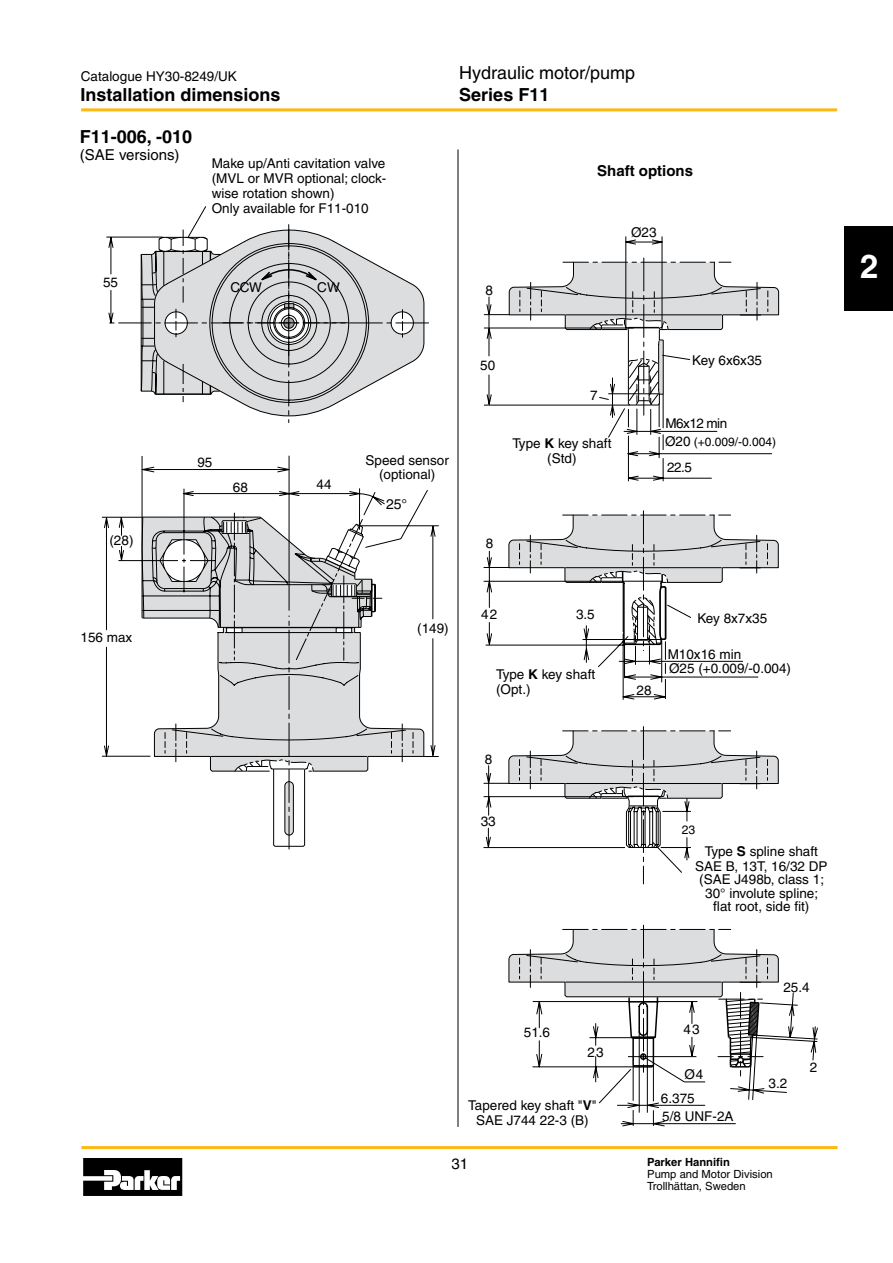
<style>
.page{position:relative;width:893px;height:1263px;background:#fff}
.page>*{position:absolute;margin:0;border:0;box-sizing:border-box;transform-origin:0 0}
.t1{font:700 33px "Helvetica";color:#fff}
.t2{font:700 18px "Helvetica";color:#000}
.t3{font:18px "Helvetica";color:#000}
.t4{font:15px "Helvetica";color:#000}
.t5{font:700 15px "Helvetica";color:#000}
.t6{font:14.1px "Helvetica";color:#000}
.t7{font:13.5px/15px "Helvetica";color:#000;text-align:center}
.t8{font:13.5px "Helvetica";letter-spacing:-.04em;color:#000}
.t9{font:12.15px "Helvetica";color:#000}
.t10{font:12px "Helvetica";color:#000}
.t11{font:11.25px/12px "Helvetica";color:#000}
.t12{font:700 11.25px "Helvetica";color:#000}
.s1{font-weight:700}
.s2{font-size:13.5px}
</style>
<div class="page">
<hr style="left:81px;top:108px;width:756px;height:3px;background:#fdb913">
<hr style="left:81px;top:1146px;width:756px;height:3px;background:#fdb913">
<svg style="left:83px;top:1158px;width:99px;height:38px"></svg>
<div style="left:845px;top:226px;width:48px;height:84px;background:#000"></div>
<svg style="left:508px;top:925px;width:310px;height:201px"></svg>
<svg style="left:118px;top:456px;width:321px;height:393px"></svg>
<svg style="left:188px;top:206px;width:270px;height:494px"></svg>
<svg style="left:483px;top:236px;width:296px;height:648px"></svg>
<svg style="left:106px;top:225px;width:323px;height:198px"></svg>
<hr style="left:458px;top:149px;width:1px;height:978px;background:#000">
<p class="t7" style="left:81px;top:69px;width:158px">Catalogue HY30-8249/UK</p>
<h2 class="t2" style="left:81px;top:84px;width:202px">Installation dimensions</h2>
<h2 class="t2" style="left:80px;top:126px;width:114px">F11-006, -010</h2>
<p class="t4" style="left:80px;top:146px;width:101px">(SAE versions)</p>
<p class="t7" style="left:212px;top:156px;width:176px;text-align:left">Make up/Anti cavitation valve (MVL or MVR optional; clock&shy;wise rotation shown)<br>Only available for F11-010</p>
<p class="t7" style="left:103px;top:275px;width:17px">55</p>
<p class="t7" style="left:231px;top:280px;width:33px">CCW</p>
<p class="t7" style="left:317px;top:280px;width:24px">CW</p>
<h2 class="t3" style="left:459px;top:63px;width:177px">Hydraulic motor/pump</h2>
<h2 class="t2" style="left:459px;top:84px;width:92px">Series F11</h2>
<p class="t5" style="left:597px;top:162px;width:97px">Shaft options</p>
<p class="t7" style="left:485px;top:283px;width:9px">8</p>
<p class="t7" style="left:631px;top:224px;width:27px">Ø23</p>
<p class="t7" style="left:109px;top:533px;width:26px">(28)</p>
<p class="t7" style="left:197px;top:455px;width:17px">95</p>
<p class="t7" style="left:233px;top:480px;width:17px">68</p>
<p class="t7" style="left:317px;top:476px;width:17px">44</p>
<p class="t7" style="left:366px;top:454px;width:85px;line-height:13.5px">Speed sensor (optional)</p>
<p class="t6" style="left:386px;top:496px;width:23px">25°</p>
<p class="t7" style="left:480px;top:358px;width:17px">50</p>
<p class="t7" style="left:590px;top:387px;width:9px">7</p>
<p class="t7" style="left:512px;top:436px;width:101px">Type <span class="s1">K</span> key shaft (Std)</p>
<p class="t7" style="left:486px;top:536px;width:9px">8</p>
<p class="t7" style="left:692px;top:352px;width:71px">Key 6x6x35</p>
<p class="t8" style="left:665px;top:416px;width:63px">M6x12 min</p>
<p class="t10" style="left:665px;top:435px;width:113px"><span class="s2">Ø20</span> (+0.009/-0.004)</p>
<p class="t7" style="left:667px;top:460px;width:27px">22.5</p>
<p class="t7" style="left:81px;top:629px;width:53px">156 max</p>
<p class="t7" style="left:417px;top:620px;width:33px">(149)</p>
<p class="t7" style="left:481px;top:607px;width:18px">42</p>
<p class="t7" style="left:576px;top:606px;width:20px">3.5</p>
<p class="t7" style="left:496px;top:666px;width:101px;text-align:left">Type <span class="s1">K</span> key shaft (Opt.)</p>
<p class="t7" style="left:485px;top:751px;width:9px">8</p>
<p class="t7" style="left:481px;top:814px;width:17px">33</p>
<p class="t7" style="left:636px;top:683px;width:17px">28</p>
<p class="t7" style="left:697px;top:611px;width:71px">Key 8x7x35</p>
<p class="t7" style="left:668px;top:647px;width:75px">M10x16 min</p>
<p class="t7" style="left:669px;top:661px;width:123px">Ø25 (+0.009/-0.004)</p>
<p class="t9" style="left:682px;top:822px;width:15px">23</p>
<p class="t7" style="left:695px;top:844px;width:134px">Type <span class="s1">S</span> spline shaft<br>SAE B, 13T, 16/32 DP</p>
<p class="t7" style="left:699px;top:873px;width:126px;line-height:13.5px">(SAE J498b, class 1;<br>30° involute spline; flat root, side fit)</p>
<p class="t7" style="left:524px;top:1025px;width:28px">51.6</p>
<p class="t7" style="left:588px;top:1044px;width:18px">23</p>
<p class="t7" style="left:468px;top:1097px;width:130px">Tapered key shaft "<span class="s1">V</span>"<br>SAE J744 22-3 (B)</p>
<p class="t7" style="left:684px;top:1022px;width:18px">43</p>
<p class="t7" style="left:684px;top:1066px;width:21px">Ø4</p>
<p class="t7" style="left:662px;top:1108px;width:73px">5/8 UNF-2A</p>
<p class="t7" style="left:661px;top:1091px;width:35px">6.375</p>
<p class="t7" style="left:783px;top:979px;width:28px">25.4</p>
<p class="t7" style="left:769px;top:1076px;width:20px">3.2</p>
<p class="t7" style="left:810px;top:1060px;width:9px">2</p>
<p class="t4" style="left:451px;top:1155px;width:18px">31</p>
<p class="t12" style="left:647px;top:1155px;width:84px">Parker Hannifin</p>
<p class="t11" style="left:647px;top:1168px;width:127px">Pump and Motor Division<br>Trollhättan, Sweden</p>
<h1 class="t1" style="left:860px;top:246px;width:20px">2</h1>
</div>
